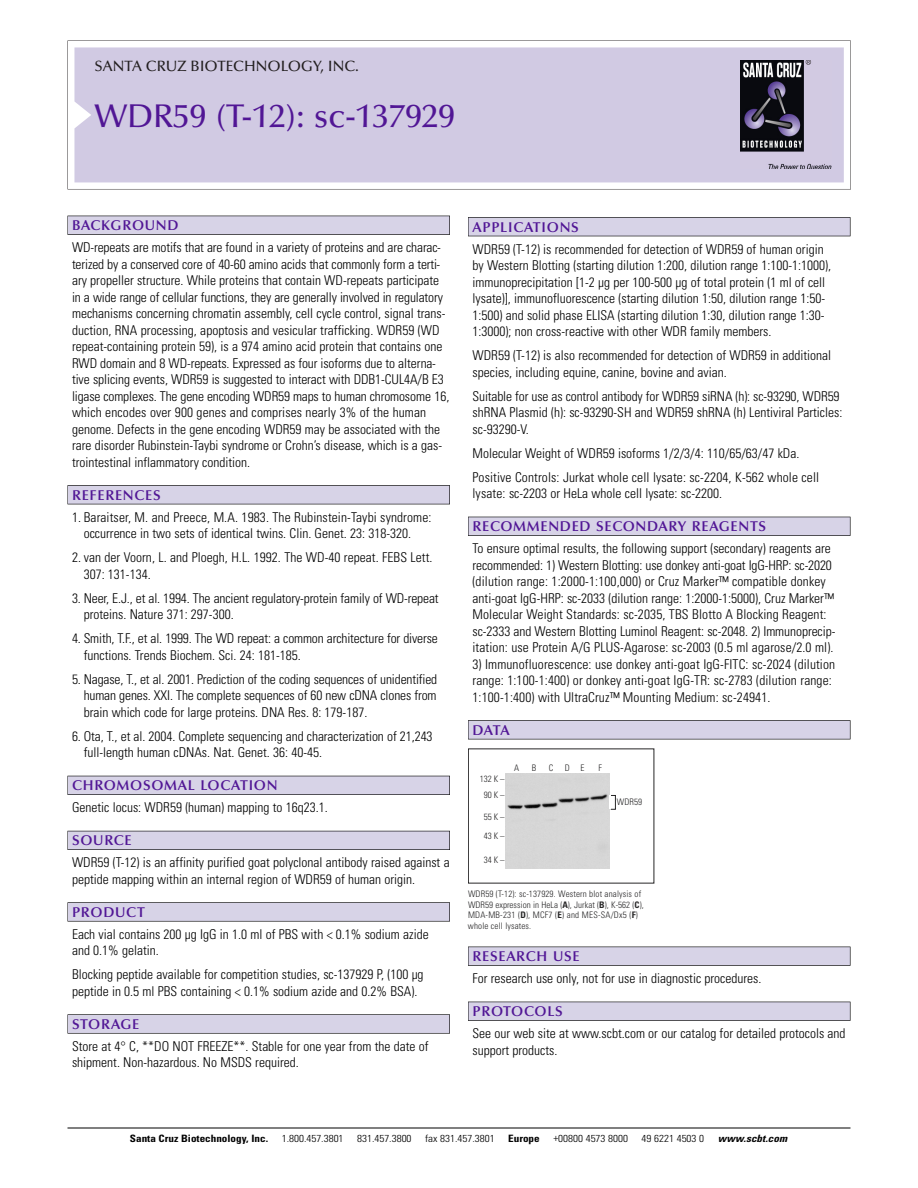
<style>
.page{position:relative;width:918px;height:1188px;background:#fff}
.page>*{position:absolute;margin:0;border:0;box-sizing:border-box;transform-origin:0 0}
.t1{font:500 33px "Optima";color:#511695}
.t2{font:500 15px "Optima";color:#231f20}
.t3{font:600 14.25px "Optima";letter-spacing:.05em;color:#511695}
.t4{font:300 condensed 13.5px/16.5px "Univers";color:#000}
.t5{font:300 condensed 10.2px "Univers";color:#000;scale:1.1 1}
.t6{font:700 condensed 10.2px "Univers";color:#000;scale:1.1 1}
.t7{font:italic 700 condensed 10.2px "Univers";letter-spacing:.005em;color:#000;scale:1.1 1}
.t8{font:9px/10.5px "Univers Condensed Light+RMGROB";letter-spacing:.015em;color:#272627}
.s1{font-family:"Univers Condensed Bold+UWVHAP"}
</style>
<div class="page">
<svg style="left:68px;top:40px;width:783px;height:149px"></svg>
<div style="left:74px;top:47px;width:770px;height:135px;background:#d1cae3"></div>
<img style="left:741px;top:60px;width:90px;height:108px">
<div style="left:68px;top:216px;width:382px;height:19px;background:#525155"></div>
<div style="left:68px;top:216px;width:381px;height:18px;background:#d7d3e7"></div>
<div style="left:68px;top:485px;width:382px;height:19px;background:#525155"></div>
<div style="left:68px;top:486px;width:381px;height:18px;background:#d7d3e7"></div>
<div style="left:68px;top:776px;width:382px;height:19px;background:#525158"></div>
<div style="left:68px;top:776px;width:381px;height:18px;background:#d7d3e7"></div>
<div style="left:68px;top:831px;width:382px;height:19px;background:#54535a"></div>
<div style="left:68px;top:831px;width:381px;height:18px;background:#d7d3e7"></div>
<svg style="left:68px;top:902px;width:382px;height:20px"></svg>
<div style="left:68px;top:903px;width:381px;height:18px;background:#d7d3e7"></div>
<div style="left:68px;top:1014px;width:382px;height:20px;background:#626263"></div>
<div style="left:68px;top:1015px;width:381px;height:18px;background:#d7d3e7"></div>
<div style="left:468px;top:217px;width:382px;height:19px;background:#525156"></div>
<div style="left:468px;top:218px;width:382px;height:18px;background:#d7d3e7"></div>
<div style="left:468px;top:517px;width:382px;height:19px;background:#515055"></div>
<div style="left:468px;top:517px;width:382px;height:18px;background:#d7d3e7"></div>
<div style="left:468px;top:720px;width:382px;height:19px;background:#545357"></div>
<div style="left:468px;top:721px;width:382px;height:18px;background:#d7d3e7"></div>
<div style="left:468px;top:947px;width:382px;height:19px;background:#545356"></div>
<div style="left:468px;top:947px;width:382px;height:18px;background:#d7d3e7"></div>
<div style="left:468px;top:1002px;width:382px;height:19px;background:#525155"></div>
<div style="left:468px;top:1002px;width:382px;height:18px;background:#d7d3e7"></div>
<hr style="left:68px;top:1128px;width:782px;height:1px;background:#000">
<div style="left:506px;top:774px;width:103px;height:95px;background:#d6d6d6"></div>
<div style="left:611px;top:795px;width:5px;height:14px;border:1px solid #272627"></div>
<p class="t2" style="left:94px;top:61px;width:266px">SANTA CRUZ BIOTECHNOLOGY, INC.</p>
<h1 class="t1" style="left:94px;top:103px;width:362px">WDR59 (T-12): sc-137929</h1>
<p class="t3" style="left:72px;top:219px;width:108px">BACKGROUND</p>
<p class="t4" style="left:72px;top:240px;width:379px">WD-repeats are motifs that are found in a variety of proteins and are charac&shy;terized by a conserved core of 40-60 amino acids that commonly form a terti&shy;ary propeller structure. While proteins that contain WD-repeats participate in a wide range of cellular functions, they are generally involved in regulatory mechanisms concerning chromatin assembly, cell cycle control, signal trans&shy;duction, RNA processing, apoptosis and vesicular trafficking. WDR59 (WD repeat-containing protein 59), is a 974 amino acid protein that contains one RWD domain and 8 WD-repeats. Expressed as four isoforms due to alterna&shy;tive splicing events, WDR59 is suggested to interact with DDB1-CUL4A/B E3 ligase complexes. The gene encoding WDR59 maps to human chromosome 16, which encodes over 900 genes and comprises nearly 3% of the human genome. Defects in the gene encoding WDR59 may be associated with the rare disorder Rubinstein-Taybi syndrome or Crohn’s disease, which is a gas&shy;trointestinal inflammatory condition.</p>
<p class="t3" style="left:72px;top:489px;width:90px">REFERENCES</p>
<p class="t4" style="left:84px;top:510px;width:349px;text-indent:-12px">1. Baraitser, M. and Preece, M.A. 1983. The Rubinstein-Taybi syndrome: occurrence in two sets of identical twins. Clin. Genet. 23: 318-320.</p>
<p class="t4" style="left:84px;top:550px;width:350px;text-indent:-12px">2. van der Voorn, L. and Ploegh, H.L. 1992. The WD-40 repeat. FEBS Lett.<br>307: 131-134.</p>
<p class="t4" style="left:84px;top:591px;width:357px;text-indent:-12px">3. Neer, E.J., et al. 1994. The ancient regulatory-protein family of WD-repeat proteins. Nature 371: 297-300.</p>
<p class="t4" style="left:84px;top:631px;width:356px;text-indent:-12px">4. Smith, T.F., et al. 1999. The WD repeat: a common architecture for diverse functions. Trends Biochem. Sci. 24: 181-185.</p>
<p class="t4" style="left:84px;top:672px;width:355px;text-align:justify;text-indent:-12px">5. Nagase, T., et al. 2001. Prediction of the coding sequences of unidentified human genes. XXI. The complete sequences of 60 new cDNA clones from brain which code for large proteins. DNA Res. 8: 179-187.</p>
<p class="t4" style="left:84px;top:729px;width:350px;text-indent:-12px">6. Ota, T., et al. 2004. Complete sequencing and characterization of 21,243 full-length human cDNAs. Nat. Genet. 36: 40-45.</p>
<p class="t3" style="left:72px;top:780px;width:207px">CHROMOSOMAL LOCATION</p>
<p class="t4" style="left:72px;top:800px;width:257px">Genetic locus: WDR59 (human) mapping to 16q23.1.</p>
<p class="t3" style="left:72px;top:835px;width:61px">SOURCE</p>
<p class="t4" style="left:72px;top:855px;width:379px">WDR59 (T-12) is an affinity purified goat polyclonal antibody raised against a peptide mapping within an internal region of WDR59 of human origin.</p>
<p class="t3" style="left:72px;top:906px;width:74px">PRODUCT</p>
<p class="t4" style="left:72px;top:927px;width:358px">Each vial contains 200 µg IgG in 1.0 ml of PBS with &lt; 0.1% sodium azide and 0.1% gelatin.</p>
<p class="t4" style="left:72px;top:967px;width:353px">Blocking peptide available for competition studies, sc-137929 P, (100 µg peptide in 0.5 ml PBS containing &lt; 0.1% sodium azide and 0.2% BSA).</p>
<p class="t3" style="left:72px;top:1018px;width:69px">STORAGE</p>
<p class="t4" style="left:72px;top:1039px;width:358px">Store at 4° C, **DO NOT FREEZE**. Stable for one year from the date of shipment. Non-hazardous. No MSDS required.</p>
<p class="t3" style="left:473px;top:221px;width:108px">APPLICATIONS</p>
<p class="t4" style="left:473px;top:242px;width:360px">WDR59 (T-12) is recommended for detection of WDR59 of human origin by Western Blotting (starting dilution 1:200, dilution range 1:100-1:1000), immunoprecipitation [1-2 µg per 100-500 µg of total protein (1 ml of cell lysate)], immunofluorescence (starting dilution 1:50, dilution range 1:50- 1:500) and solid phase ELISA (starting dilution 1:30, dilution range 1:30- 1:3000); non cross-reactive with other WDR family members.</p>
<p class="t4" style="left:473px;top:348px;width:360px">WDR59 (T-12) is also recommended for detection of WDR59 in additional species, including equine, canine, bovine and avian.</p>
<p class="t4" style="left:473px;top:389px;width:371px">Suitable for use as control antibody for WDR59 siRNA (h): sc-93290, WDR59 shRNA Plasmid (h): sc-93290-SH and WDR59 shRNA (h) Lentiviral Particles: sc-93290-V.</p>
<p class="t4" style="left:473px;top:442px;width:348px;line-height:24px">Molecular Weight of WDR59 isoforms 1/2/3/4: 110/65/63/47 kDa.<br>Positive Controls: Jurkat whole cell lysate: sc-2204, K-562 whole cell</p>
<p class="t4" style="left:473px;top:486px;width:251px">lysate: sc-2203 or HeLa whole cell lysate: sc-2200.</p>
<p class="t3" style="left:473px;top:521px;width:295px">RECOMMENDED SECONDARY REAGENTS</p>
<p class="t4" style="left:473px;top:541px;width:364px">To ensure optimal results, the following support (secondary) reagents are recommended: 1) Western Blotting: use donkey anti-goat IgG-HRP: sc-2020 (dilution range: 1:2000-1:100,000) or Cruz Marker™ compatible donkey anti-goat IgG-HRP: sc-2033 (dilution range: 1:2000-1:5000), Cruz Marker™ Molecular Weight Standards: sc-2035, TBS Blotto A Blocking Reagent: sc-2333 and Western Blotting Luminol Reagent: sc-2048. 2) Immunoprecip&shy;itation: use Protein A/G PLUS-Agarose: sc-2003 (0.5 ml agarose/2.0 ml).</p>
<p class="t4" style="left:473px;top:657px;width:364px">3) Immunofluorescence: use donkey anti-goat IgG-FITC: sc-2024 (dilution range: 1:100-1:400) or donkey anti-goat IgG-TR: sc-2783 (dilution range:<br>1:100-1:400) with UltraCruz™ Mounting Medium: sc-24941.</p>
<p class="t3" style="left:473px;top:724px;width:39px">DATA</p>
<p class="t8" style="left:480px;top:772px;width:26px;line-height:15.6px;text-align:center">132 K –<br>90K–</p>
<p class="t8" style="left:484px;top:808px;width:22px;line-height:19.2px">55K–<br>43K–</p>
<p class="t8" style="left:484px;top:855px;width:22px">34K–</p>
<p class="t8" style="left:514px;top:763px;width:7px">A</p>
<p class="t8" style="left:532px;top:763px;width:6px">B</p>
<p class="t8" style="left:549px;top:763px;width:37px">CDE</p>
<p class="t8" style="left:598px;top:763px;width:5px">F</p>
<p class="t8" style="left:617px;top:797px;width:27px">WDR59</p>
<p class="t8" style="left:468px;top:890px;width:177px">WDR59 (T-12): sc-137929. Western blot analysis of WDR59 expression in HeLa (<span class="s1">A</span>), Jurkat (<span class="s1">B</span>), K-562 (<span class="s1">C</span>), MDA-MB-231 (<span class="s1">D</span>), MCF7 (<span class="s1">E</span>) and MES-SA/Dx5 (<span class="s1">F</span>) whole cell lysates.</p>
<p class="t3" style="left:473px;top:950px;width:109px">RESEARCH USE</p>
<p class="t4" style="left:473px;top:971px;width:290px">For research use only, not for use in diagnostic procedures.</p>
<p class="t3" style="left:473px;top:1005px;width:92px">PROTOCOLS</p>
<p class="t4" style="left:473px;top:1026px;width:375px">See our web site at www.scbt.com or our catalog for detailed protocols and support products.</p>
<p class="t6" style="left:130px;top:1135px;width:127px">Santa Cruz Biotechnology, Inc.</p>
<p class="t5" style="left:282px;top:1135px;width:58px">1.800.457.3801</p>
<p class="t5" style="left:357px;top:1135px;width:51px">831.457.3800</p>
<p class="t5" style="left:425px;top:1135px;width:65px">fax 831.457.3801</p>
<p class="t6" style="left:508px;top:1135px;width:30px">Europe</p>
<p class="t5" style="left:553px;top:1135px;width:69px">+00800 4573 8000</p>
<p class="t5" style="left:642px;top:1135px;width:58px">49 6221 4503 0</p>
<p class="t7" style="left:718px;top:1135px;width:64px">www.scbt.com</p>
</div>
